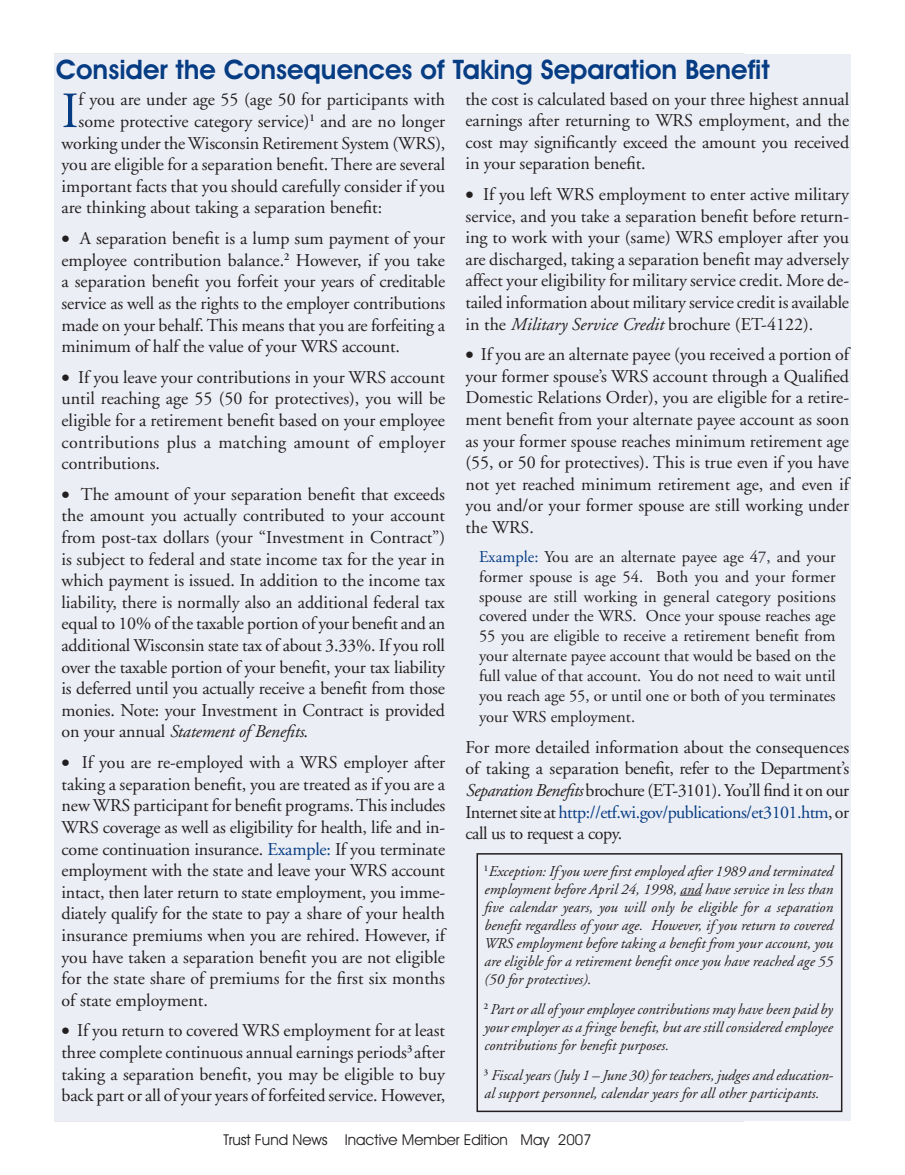
<style>
.page{position:relative;width:905px;height:1175px;background:#fff}
.page>*{position:absolute;margin:0;border:0;box-sizing:border-box;transform-origin:0 0}
.t1{font:50.55px "Adobe Garamond";color:#053c83}
.t2{font:600 27px "Avant Garde IT Cby BT";color:#053c83}
.t3{font:18px/21.6px "Adobe Garamond";color:#231f20;text-align:justify}
.t4{font:16.5px/19.8px "Adobe Garamond";color:#231f20;text-align:justify}
.t5{font:italic 15px/18px "Adobe Garamond";color:#231f20;text-align:justify}
.t6{font:15px "Avant Garde IT Cby BT";color:#231f20}
.s1{font-style:italic}
.s2{color:#053c83}
</style>
<div class="page">
<hr style="left:54px;top:1120px;width:689px;height:1px;background:#231f20">
<div style="left:54px;top:54px;width:796px;height:1066px;background:#eceef5"></div>
<svg style="left:679px;top:894px;width:22px;height:1px"></svg>
<div style="left:476px;top:853px;width:366px;height:259px;border:2px solid #231f20"></div>
<h2 class="t2" style="left:56px;top:53px;width:715px">Consider the Consequences of Taking Separation Benefit</h2>
<h1 class="t1" style="left:62px;top:84px;width:19px">I</h1>
<p class="t3" style="left:79px;top:89px;width:368px">f you are under age 55 (age 50 for participants with</p>
<p class="t3" style="left:465px;top:88px;width:385px">the cost is calculated based on your three highest annual earnings after returning to WRS employment, and the cost may significantly exceed the amount you received in your separation benefit.</p>
<p class="t3" style="left:465px;top:184px;width:385px">• If you left WRS employment to enter active military service, and you take a separation benefit before return&shy;ing to work with your (same) WRS employer after you are discharged, taking a separation benefit may adversely affect your eligibility for military service credit. More de&shy;tailed information about military service credit is available in the <span class="s1">Military Service Credit</span> brochure (ET-4122).</p>
<p class="t3" style="left:465px;top:344px;width:385px">• If you are an alternate payee (you received a portion of your former spouse’s WRS account through a Qualified Domestic Relations Order), you are eligible for a retire&shy;ment benefit from your alternate payee account as soon as your former spouse reaches minimum retirement age (55, or 50 for protectives). This is true even if you have not yet reached minimum retirement age, and even if you and/or your former spouse are still working under the WRS.</p>
<p class="t4" style="left:479px;top:547px;width:358px"><span class="s2">Example:</span> You are an alternate payee age 47, and your former spouse is age 54. Both you and your former spouse are still working in general category positions covered under the WRS. Once your spouse reaches age 55 you are eligible to receive a retirement benefit from your alternate payee account that would be based on the full value of that account. You do not need to wait until you reach age 55, or until one or both of you terminates</p>
<p class="t4" style="left:479px;top:707px;width:158px">your WRS employment.</p>
<p class="t3" style="left:465px;top:736px;width:385px">For more detailed information about the consequences of taking a separation benefit, refer to the Department’s <span class="s1">Separation Benefits</span> brochure (ET-3101). You’ll find it on our Internet site at <span class="s2">http://etf.wi.gov/publications/et3101.htm</span>, or call us to request a copy.</p>
<p class="t5" style="left:484px;top:862px;width:350px"><sup>1</sup>Exception: If you were first employed after 1989 and terminated employment before April 24, 1998, and have service in less than five calendar years, you will only be eligible for a separation benefit regardless of your age. However, if you return to covered WRS employment before taking a benefit from your account, you are eligible for a retirement benefit once you have reached age 55 (50 for protectives).</p>
<p class="t5" style="left:484px;top:1000px;width:350px"><sup>2</sup> Part or all of your employee contributions may have been paid by your employer as a fringe benefit, but are still considered employee contributions for benefit purposes.</p>
<p class="t5" style="left:484px;top:1066px;width:351px"><sup>3</sup> Fiscal years (July 1 – June 30) for teachers, judges and education&shy;al support personnel, calendar years for all other participants.</p>
<p class="t3" style="left:79px;top:111px;width:368px">some protective category service)<sup>1</sup> and are no longer</p>
<p class="t3" style="left:62px;top:133px;width:385px">working under the Wisconsin Retirement System (WRS),</p>
<p class="t3" style="left:62px;top:154px;width:385px">you are eligible for a separation benefit. There are several</p>
<p class="t3" style="left:62px;top:176px;width:385px">important facts that you should carefully consider if you</p>
<p class="t3" style="left:62px;top:197px;width:322px">are thinking about taking a separation benefit:</p>
<p class="t3" style="left:62px;top:228px;width:385px">• A separation benefit is a lump sum payment of your employee contribution balance.<sup>2</sup> However, if you take a separation benefit you forfeit your years of creditable service as well as the rights to the employer contributions made on your behalf. This means that you are forfeiting a minimum of half the value of your WRS account.</p>
<p class="t3" style="left:62px;top:367px;width:385px">• If you leave your contributions in your WRS account until reaching age 55 (50 for protectives), you will be eligible for a retirement benefit based on your employee contributions plus a matching amount of employer contributions.</p>
<p class="t3" style="left:62px;top:484px;width:385px">• The amount of your separation benefit that exceeds the amount you actually contributed to your account from post-tax dollars (your “Investment in Contract”) is subject to federal and state income tax for the year in which payment is issued. In addition to the income tax liability, there is normally also an additional federal tax equal to 10% of the taxable portion of your benefit and an additional Wisconsin state tax of about 3.33%. If you roll over the taxable portion of your benefit, your tax liability is deferred until you actually receive a benefit from those monies. Note: your Investment in Contract is provided on your annual <span class="s1">Statement of Benefits</span>.</p>
<p class="t3" style="left:62px;top:752px;width:385px">• If you are re-employed with a WRS employer after taking a separation benefit, you are treated as if you are a new WRS participant for benefit programs. This includes WRS coverage as well as eligibility for health, life and in&shy;come continuation insurance. <span class="s2">Example:</span> If you terminate employment with the state and leave your WRS account intact, then later return to state employment, you imme&shy;diately qualify for the state to pay a share of your health insurance premiums when you are rehired. However, if you have taken a separation benefit you are not eligible for the state share of premiums for the first six months of state employment.</p>
<p class="t3" style="left:62px;top:1020px;width:385px">• If you return to covered WRS employment for at least three complete continuous annual earnings periods<sup>3</sup> after taking a separation benefit, you may be eligible to buy back part or all of your years of forfeited service. However,</p>
<p class="t6" style="left:223px;top:1130px;width:370px">Trust Fund News Inactive Member Edition May 2007</p>
</div>
